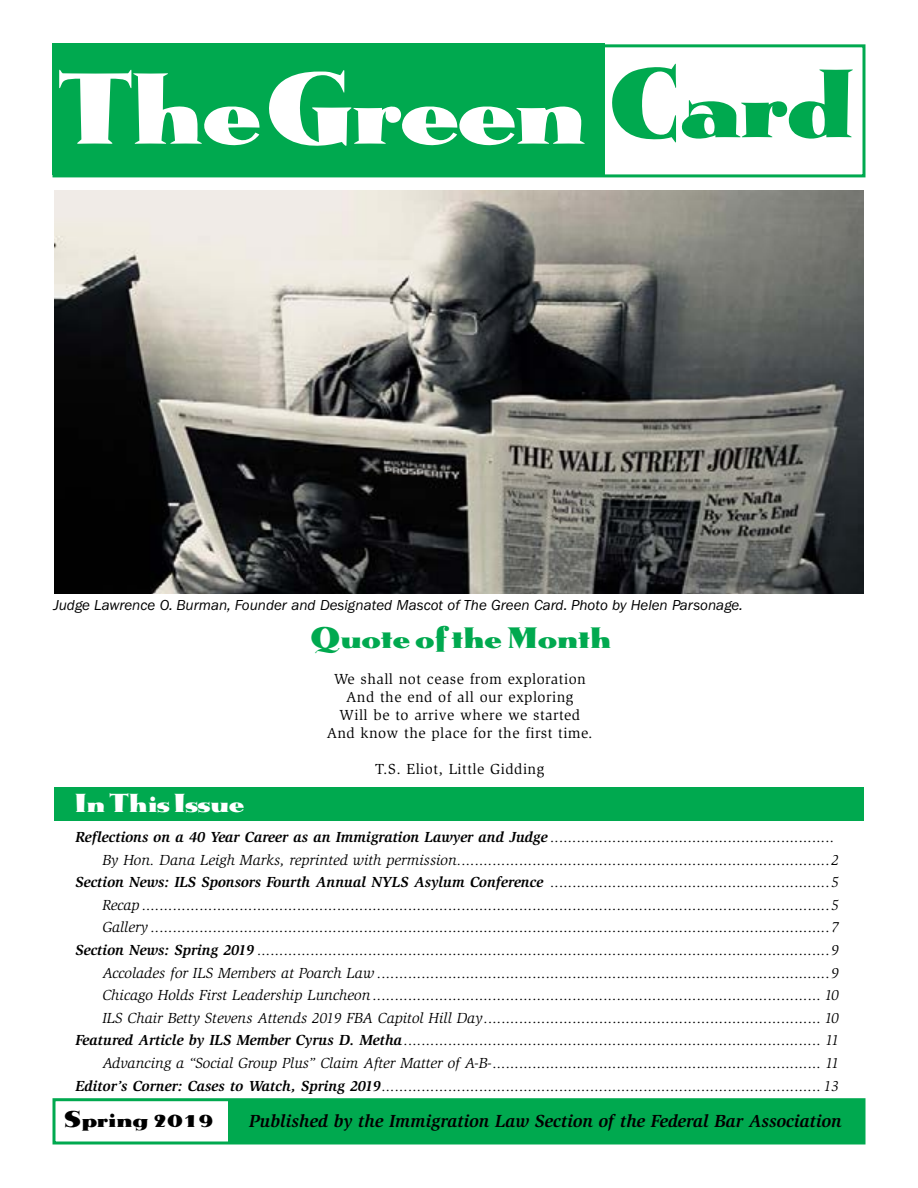
<style>
.page{position:relative;width:918px;height:1188px;background:#fff}
.page>*{position:absolute;margin:0;border:0;box-sizing:border-box;transform-origin:0 0}
.t1{font:700 87px "OPTI Metropolis";letter-spacing:-.02em;color:#fff}
.t2{font:700 84px "OPTI Metropolis";color:#00a94f}
.t3{font:700 25.5px "OPTI Metropolis";color:#00a94f}
.t4{font:700 22.5px "OPTI Metropolis";color:#fff}
.t5{font:700 19.5px "OPTI Metropolis";color:#000}
.t6{font:italic 700 18px "Slimbach";color:#000}
.t7{font:italic 15px/22.6px "Slimbach";color:#000;text-align:right}
.t8{font:15px/18px "Slimbach";letter-spacing:.03em;color:#000;text-align:center}
.t9{font:italic 15px "Franklin Gothic";color:#000}
.s1{font-weight:700}
</style>
<div class="page">
<div style="left:52px;top:1098px;width:814px;height:46px;border:3px solid #00a94f"></div>
<div style="left:52px;top:44px;width:553px;height:131px;background:#00a94f"></div>
<div style="left:52px;top:44px;width:814px;height:133px;border:3px solid #00a94f"></div>
<div style="left:229px;top:1100px;width:635px;height:43px;background:#00a94f"></div>
<div style="left:54px;top:787px;width:810px;height:34px;background:#00a94f"></div>
<img style="left:54px;top:190px;width:810px;height:404px">
<h1 class="t1" style="left:54px;top:49px;width:530px">The Green</h1>
<h2 class="t2" style="left:605px;top:45px;width:246px">Card</h2>
<p class="t9" style="left:54px;top:597px;width:691px">Judge Lawrence O. Burman, Founder and Designated Mascot of The Green Card. Photo by Helen Parsonage.</p>
<h3 class="t3" style="left:309px;top:620px;width:302px">Quote of the Month</h3>
<p class="t8" style="left:327px;top:670px;width:267px">We shall not cease from exploration And the end of all our exploring<br>Will be to arrive where we started And know the place for the first time.</p>
<p class="t8" style="left:375px;top:760px;width:170px">T.S. Eliot, Little Gidding</p>
<h3 class="t4" style="left:74px;top:787px;width:171px">In This Issue</h3>
<p class="t7" style="left:75px;top:826px;width:765px"><span class="s1">Reflections on a 40 Year Career as an Immigration Lawyer and Judge</span> ................................................................<br>By Hon. Dana Leigh Marks, reprinted with permission....................................................................................2<br><span class="s1">Section News: ILS Sponsors Fourth Annual NYLS Asylum Conference</span> ...............................................................5<br>Recap ...........................................................................................................................................................5<br>Gallery .........................................................................................................................................................7<br><span class="s1">Section News: Spring 2019</span> .................................................................................................................................9<br>Accolades for ILS Members at Poarch Law ......................................................................................................9<br>Chicago Holds First Leadership Luncheon..................................................................................................... 10<br>ILS Chair Betty Stevens Attends 2019 FBA Capitol Hill Day............................................................................ 10<br><span class="s1">Featured Article by ILS Member Cyrus D. Metha</span>.............................................................................................. 11<br>Advancing a “Social Group Plus” Claim After Matter of A-B-.......................................................................... 11<br><span class="s1">Editor’s Corner: Cases to Watch, Spring 2019</span>................................................................................................... 13</p>
<h3 class="t5" style="left:64px;top:1106px;width:151px">Spring 2019</h3>
<p class="t6" style="left:249px;top:1111px;width:594px">Published by the Immigration Law Section of the Federal Bar Association</p>
</div>
